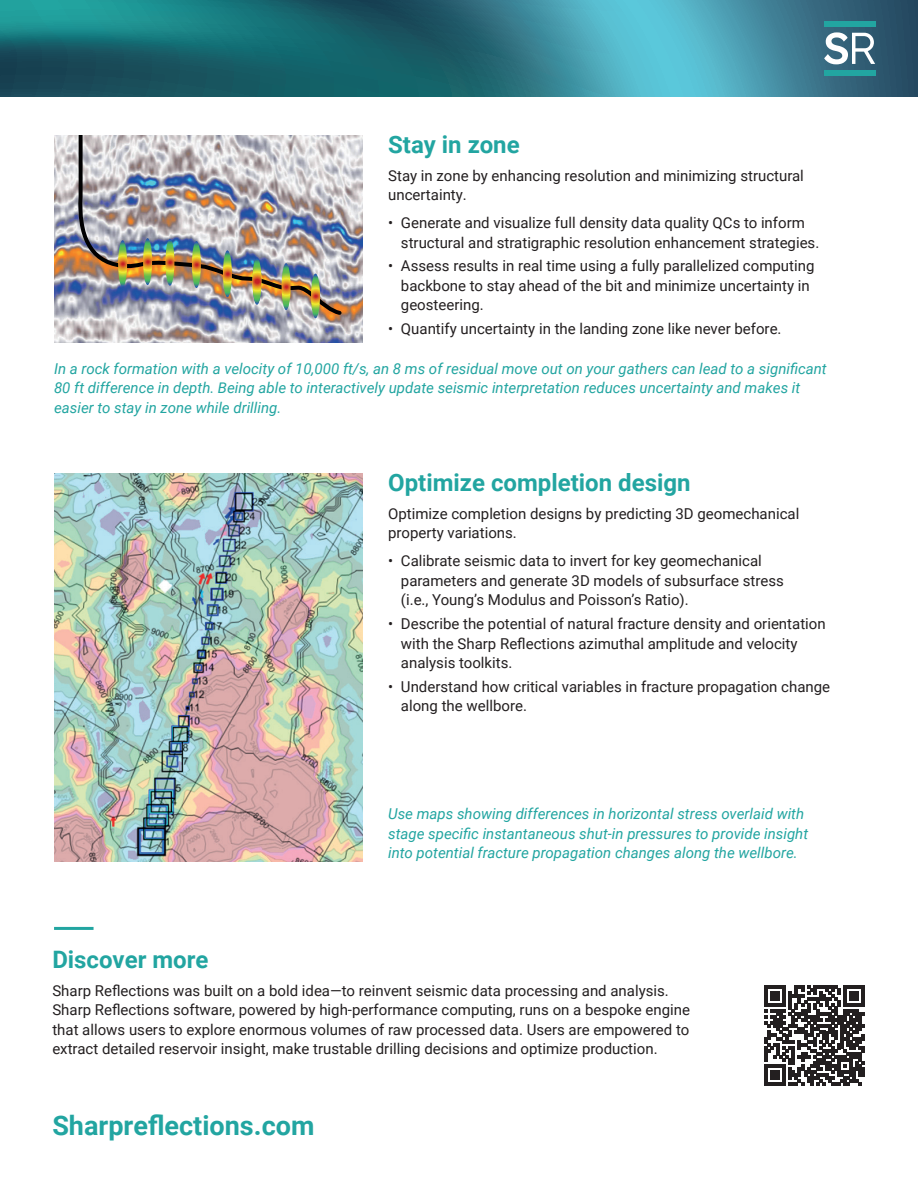
<style>
.page{position:relative;width:918px;height:1188px;background:#fff}
.page>*{position:absolute;margin:0;border:0;box-sizing:border-box;transform-origin:0 0}
.t1{font:700 27px "Roboto";color:#22a5a1}
.t2{font:700 24px "Roboto";color:#22a5a1}
.t3{font:15px/19.5px "Roboto";color:#231f20}
.t4{font:italic 15px/19.5px "Roboto";color:#22a5a1}
</style>
<div class="page">
<svg style="left:0;top:0;width:918px;height:97px;background:#2c7886"></svg>
<img style="left:54px;top:136px;width:309px;height:207px">
<svg style="left:77px;top:136px;width:267px;height:182px;background:#ada8ae"></svg>
<svg style="left:118px;top:240px;width:9px;height:47px"></svg>
<svg style="left:143px;top:238px;width:9px;height:47px"></svg>
<svg style="left:165px;top:239px;width:9px;height:47px"></svg>
<svg style="left:192px;top:241px;width:9px;height:47px"></svg>
<svg style="left:223px;top:250px;width:9px;height:47px"></svg>
<svg style="left:252px;top:258px;width:9px;height:47px"></svg>
<svg style="left:282px;top:263px;width:9px;height:47px"></svg>
<svg style="left:311px;top:274px;width:9px;height:44px"></svg>
<img style="left:54px;top:473px;width:309px;height:388px">
<svg style="left:765px;top:986px;width:100px;height:99px"></svg>
<hr style="left:54px;top:927px;width:40px;height:3px;background:#22a5a1">
<div style="left:824px;top:71px;width:52px;height:5px;background:#22a5a1"></div>
<svg style="left:824px;top:32px;width:51px;height:32px"></svg>
<div style="left:824px;top:21px;width:52px;height:5px;background:#22a5a1"></div>
<h2 class="t2" style="left:388px;top:127px;width:133px">Stay in zone</h2>
<p class="t3" style="left:388px;top:165px;width:417px">Stay in zone by enhancing resolution and minimizing structural uncertainty.</p>
<p class="t3" style="left:401px;top:213px;width:420px;text-indent:-13px">• Generate and visualize full density data quality QCs to inform structural and stratigraphic resolution enhancement strategies.</p>
<p class="t3" style="left:401px;top:256px;width:415px;text-indent:-13px">• Assess results in real time using a fully parallelized computing backbone to stay ahead of the bit and minimize uncertainty in geosteering.</p>
<p class="t3" style="left:388px;top:319px;width:395px">• Quantify uncertainty in the landing zone like never before.</p>
<p class="t4" style="left:54px;top:358px;width:774px">In a rock formation with a velocity of 10,000 ft/s, an 8 ms of residual move out on your gathers can lead to a significant<br>80 ft difference in depth. Being able to interactively update seismic interpretation reduces uncertainty and makes it easier to stay in zone while drilling.</p>
<h2 class="t2" style="left:388px;top:466px;width:304px">Optimize completion design</h2>
<p class="t3" style="left:388px;top:503px;width:413px">Optimize completion designs by predicting 3D geomechanical property variations.</p>
<p class="t3" style="left:401px;top:551px;width:384px;text-indent:-13px">• Calibrate seismic data to invert for key geomechanical parameters and generate 3D models of subsurface stress (i.e., Young’s Modulus and Poisson’s Ratio).</p>
<p class="t3" style="left:401px;top:614px;width:426px;text-indent:-13px">• Describe the potential of natural fracture density and orientation with the Sharp Reflections azimuthal amplitude and velocity analysis toolkits.</p>
<p class="t3" style="left:401px;top:676px;width:431px;text-indent:-13px">• Understand how critical variables in fracture propagation change along the wellbore.</p>
<p class="t4" style="left:388px;top:804px;width:421px">Use maps showing differences in horizontal stress overlaid with stage specific instantaneous shut-in pressures to provide insight into potential fracture propagation changes along the wellbore.</p>
<h2 class="t2" style="left:52px;top:942px;width:158px">Discover more</h2>
<p class="t3" style="left:52px;top:980px;width:639px">Sharp Reflections was built on a bold idea—to reinvent seismic data processing and analysis.<br>Sharp Reflections software, powered by high-performance computing, runs on a bespoke engine that allows users to explore enormous volumes of raw processed data. Users are empowered to extract detailed reservoir insight, make trustable drilling decisions and optimize production.</p>
<h1 class="t1" style="left:52px;top:1107px;width:264px">Sharpreflections.com</h1>
</div>
